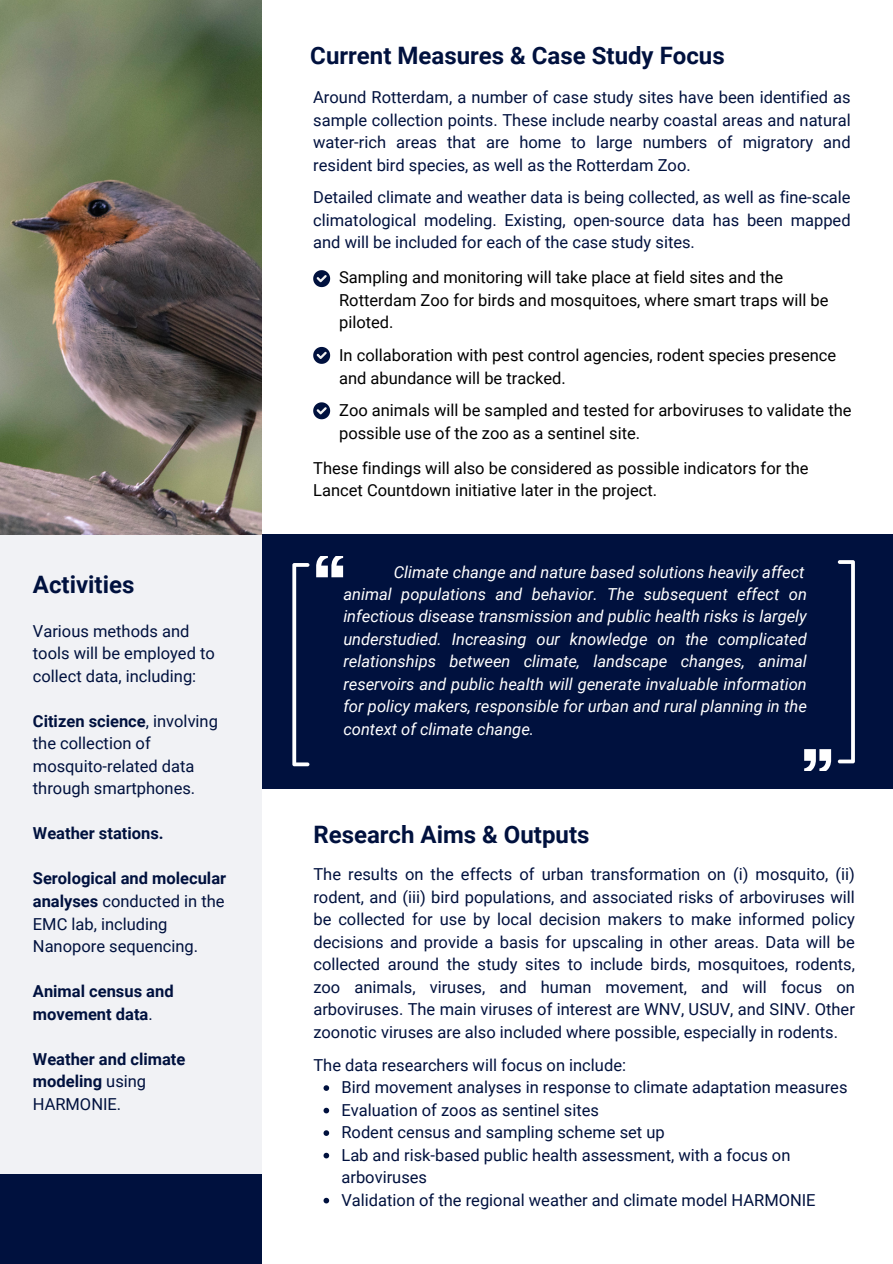
<style>
.page{position:relative;width:893px;height:1264px;background:#fff}
.page>*{position:absolute;margin:0;border:0;box-sizing:border-box;transform-origin:0 0}
.t1{font:700 24px "Roboto";color:#00113e}
.t2{font:16.5px/22.5px "Roboto";color:#00113e}
.t3{font:16.5px/22.5px "Roboto";color:#000}
.t4{font:italic 16.5px/22.5px "Roboto";color:#fff;text-align:justify}
.t5{font:700 16.5px/22.5px "Roboto";color:#00113e}
.s1{font-weight:700}
.s2{font-weight:400}
</style>
<div class="page">
<div style="left:0;top:0;width:262px;height:1174px;background:#f1f2f5"></div>
<div style="left:0;top:1174px;width:262px;height:89px;background:#00113e"></div>
<svg style="left:313px;top:270px;width:17px;height:17px"></svg>
<svg style="left:313px;top:347px;width:17px;height:17px"></svg>
<div style="left:262px;top:534px;width:630px;height:254px;background:#00113e"></div>
<svg style="left:316px;top:556px;width:27px;height:21px"></svg>
<svg style="left:292px;top:563px;width:17px;height:203px"></svg>
<svg style="left:804px;top:749px;width:27px;height:21px"></svg>
<svg style="left:837px;top:560px;width:17px;height:203px"></svg>
<svg style="left:313px;top:402px;width:17px;height:17px"></svg>
<img style="left:0;top:0;width:262px;height:535px">
<svg style="left:323px;top:1085px;width:6px;height:5px"></svg>
<svg style="left:323px;top:1107px;width:6px;height:6px"></svg>
<svg style="left:323px;top:1130px;width:6px;height:5px"></svg>
<svg style="left:323px;top:1152px;width:6px;height:6px"></svg>
<svg style="left:323px;top:1197px;width:6px;height:6px"></svg>
<p class="t1" style="left:33px;top:571px;width:103px">Activities</p>
<p class="t2" style="left:33px;top:620px;width:183px">Various methods and tools will be employed to collect data, including:</p>
<p class="t2" style="left:33px;top:710px;width:186px"><span class="s1">Citizen science</span>, involving the collection of mosquito-related data through smartphones.</p>
<p class="t5" style="left:33px;top:822px;width:132px">Weather stations.</p>
<p class="t2" style="left:33px;top:867px;width:195px"><span class="s1">Serological and molecular analyses</span> conducted in the<br>EMC lab, including<br>Nanopore sequencing.</p>
<p class="t5" style="left:33px;top:980px;width:142px">Animal census and movement data<span class="s2">.</span></p>
<p class="t5" style="left:33px;top:1047px;width:154px">Weather and climate modeling <span class="s2">using<br>HARMONIE.</span></p>
<p class="t1" style="left:310px;top:42px;width:416px">Current Measures &amp; Case Study Focus</p>
<p class="t2" style="left:313px;top:86px;width:539px;text-align:justify">Around Rotterdam, a number of case study sites have been identified as sample collection points. These include nearby coastal areas and natural water-rich areas that are home to large numbers of migratory and resident bird species, as well as the Rotterdam Zoo.</p>
<p class="t2" style="left:313px;top:186px;width:539px;text-align:justify">Detailed climate and weather data is being collected, as well as fine-scale climatological modeling. Existing, open-source data has been mapped and will be included for each of the case study sites.</p>
<p class="t3" style="left:339px;top:266px;width:491px">Sampling and monitoring will take place at field sites and the<br>Rotterdam Zoo for birds and mosquitoes, where smart traps will be piloted.</p>
<p class="t3" style="left:339px;top:344px;width:498px">In collaboration with pest control agencies, rodent species presence and abundance will be tracked.</p>
<p class="t3" style="left:339px;top:399px;width:514px">Zoo animals will be sampled and tested for arboviruses to validate the possible use of the zoo as a sentinel site.</p>
<p class="t3" style="left:313px;top:457px;width:497px">These findings will also be considered as possible indicators for the<br>Lancet Countdown initiative later in the project.</p>
<p class="t4" style="left:393px;top:561px;width:412px">Climate change and nature based solutions heavily affect</p>
<p class="t4" style="left:343px;top:583px;width:465px">animal populations and behavior. The subsequent effect on infectious disease transmission and public health risks is largely understudied. Increasing our knowledge on the complicated relationships between climate, landscape changes, animal reservoirs and public health will generate invaluable information for policy makers, responsible for urban and rural planning in the context of climate change.</p>
<p class="t1" style="left:313px;top:821px;width:277px">Research Aims &amp; Outputs</p>
<p class="t2" style="left:313px;top:863px;width:543px;text-align:justify">The results on the effects of urban transformation on (i) mosquito, (ii) rodent, and (iii) bird populations, and associated risks of arboviruses will be collected for use by local decision makers to make informed policy decisions and provide a basis for upscaling in other areas. Data will be collected around the study sites to include birds, mosquitoes, rodents, zoo animals, viruses, and human movement, and will focus on arboviruses. The main viruses of interest are WNV, USUV, and SINV. Other zoonotic viruses are also included where possible, especially in rodents.</p>
<p class="t2" style="left:313px;top:1053px;width:314px">The data researchers will focus on include:</p>
<p class="t2" style="left:341px;top:1076px;width:507px">Bird movement analyses in response to climate adaptation measures</p>
<p class="t2" style="left:341px;top:1098px;width:259px">Evaluation of zoos as sentinel sites</p>
<p class="t2" style="left:341px;top:1121px;width:325px">Rodent census and sampling scheme set up</p>
<p class="t2" style="left:341px;top:1143px;width:450px">Lab and risk-based public health assessment, with a focus on arboviruses</p>
<p class="t2" style="left:341px;top:1188px;width:475px">Validation of the regional weather and climate model HARMONIE</p>
</div>
